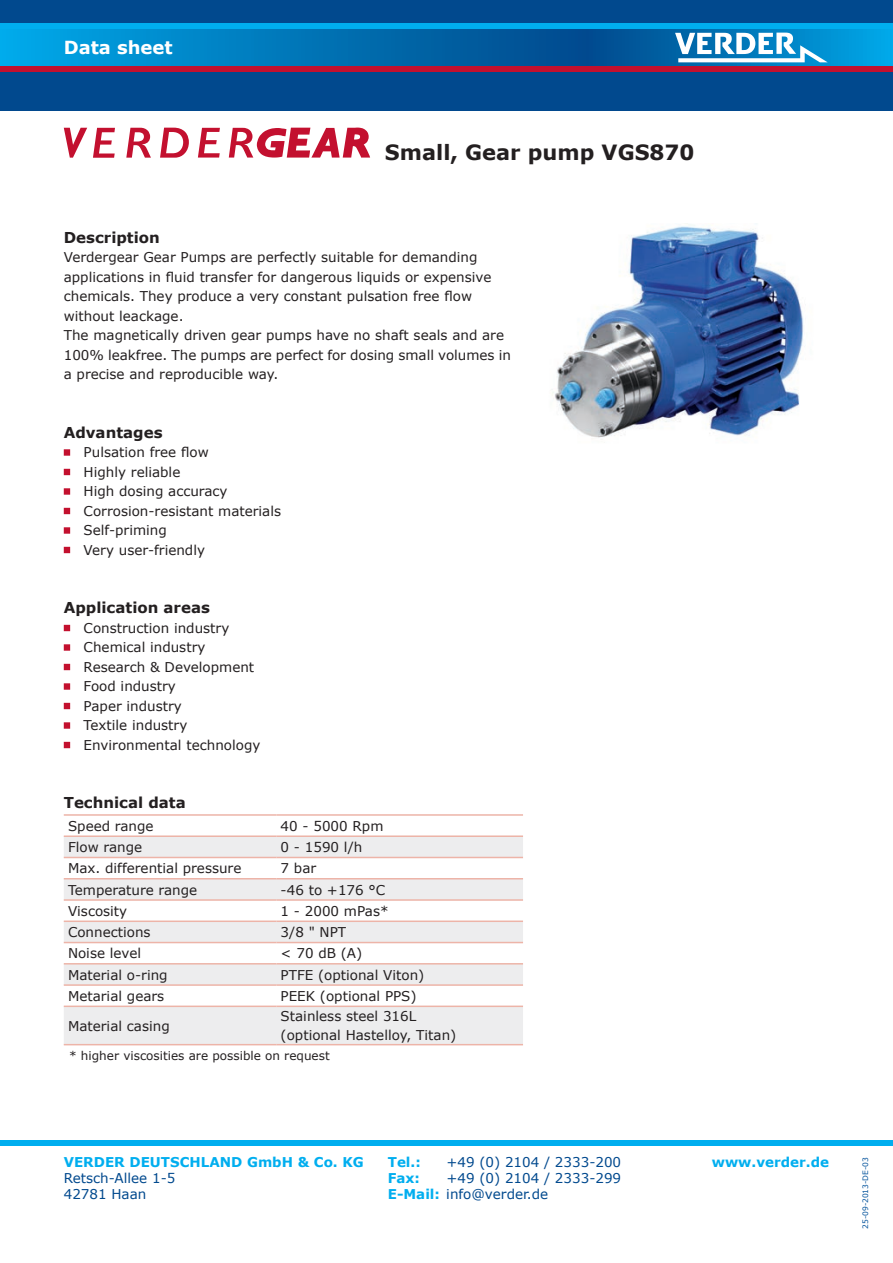
<style>
.page{position:relative;width:893px;height:1263px;background:#fff}
.page>*{position:absolute;margin:0;border:0;box-sizing:border-box;transform-origin:0 0}
.t1{font:700 21px "Verdana";color:#231f20}
.t2{font:700 18px "Verdana";color:#fff}
.t3{font:700 15px "Verdana";color:#231f20}
.t4{font:13.5px/19.5px "Verdana";color:#231f20}
.t5{font:13.5px "Verdana";color:#01498e}
.t6{font:700 13.5px "Verdana";color:#00aeef}
.t7{font:12px "Verdana";color:#231f20}
.t8{font:7.5px "Verdana";color:#01519b}
.s1{font-weight:700;color:#00aeef}
</style>
<div class="page">
<svg style="left:64px;top:449px;width:6px;height:7px"></svg>
<svg style="left:64px;top:469px;width:6px;height:6px"></svg>
<svg style="left:64px;top:488px;width:6px;height:7px"></svg>
<svg style="left:64px;top:508px;width:6px;height:6px"></svg>
<svg style="left:64px;top:527px;width:6px;height:7px"></svg>
<svg style="left:64px;top:547px;width:6px;height:6px"></svg>
<svg style="left:64px;top:625px;width:6px;height:6px"></svg>
<svg style="left:64px;top:644px;width:6px;height:7px"></svg>
<svg style="left:64px;top:664px;width:6px;height:6px"></svg>
<svg style="left:64px;top:683px;width:6px;height:7px"></svg>
<svg style="left:64px;top:703px;width:6px;height:6px"></svg>
<svg style="left:64px;top:722px;width:6px;height:7px"></svg>
<svg style="left:64px;top:742px;width:6px;height:6px"></svg>
<svg style="left:64px;top:837px;width:459px;height:207px;fill:#ededee"></svg>
<svg style="left:64px;top:901px;width:459px;height:104px"></svg>
<hr style="left:64px;top:814px;width:212px;height:2px;background:#edb4a8">
<hr style="left:276px;top:814px;width:247px;height:2px;background:#edb4a8">
<hr style="left:64px;top:835px;width:212px;height:2px;background:#edb4a8">
<hr style="left:276px;top:835px;width:247px;height:2px;background:#edb4a8">
<hr style="left:64px;top:857px;width:212px;height:1px;background:#edb4a8">
<hr style="left:276px;top:857px;width:247px;height:1px;background:#edb4a8">
<hr style="left:64px;top:878px;width:212px;height:1px;background:#edb4a8">
<hr style="left:276px;top:878px;width:247px;height:1px;background:#edb4a8">
<hr style="left:64px;top:899px;width:212px;height:2px;background:#edb4a8">
<hr style="left:276px;top:899px;width:247px;height:2px;background:#edb4a8">
<hr style="left:64px;top:920px;width:212px;height:2px;background:#edb4a8">
<hr style="left:276px;top:920px;width:247px;height:2px;background:#edb4a8">
<hr style="left:64px;top:942px;width:212px;height:1px;background:#edb4a8">
<hr style="left:276px;top:942px;width:247px;height:1px;background:#edb4a8">
<hr style="left:64px;top:963px;width:212px;height:1px;background:#edb4a8">
<hr style="left:276px;top:963px;width:247px;height:1px;background:#edb4a8">
<hr style="left:64px;top:984px;width:212px;height:2px;background:#edb4a8">
<hr style="left:276px;top:984px;width:247px;height:2px;background:#edb4a8">
<hr style="left:64px;top:1005px;width:212px;height:2px;background:#edb4a8">
<hr style="left:276px;top:1005px;width:247px;height:2px;background:#edb4a8">
<hr style="left:64px;top:1044px;width:212px;height:1px;background:#edb4a8">
<hr style="left:276px;top:1044px;width:247px;height:1px;background:#edb4a8">
<svg style="left:93px;top:128px;width:22px;height:30px"></svg>
<svg style="left:160px;top:128px;width:29px;height:30px"></svg>
<svg style="left:198px;top:128px;width:22px;height:30px"></svg>
<svg style="left:64px;top:128px;width:23px;height:30px"></svg>
<svg style="left:126px;top:128px;width:25px;height:30px"></svg>
<svg style="left:229px;top:128px;width:141px;height:30px"></svg>
<div style="left:0;top:0;width:893px;height:111px;background:#01498e"></div>
<svg style="left:0;top:28px;width:893px;height:39px"></svg>
<div style="left:0;top:23px;width:893px;height:5px;background:#00aeef"></div>
<div style="left:0;top:67px;width:893px;height:5px;background:#c3102e"></div>
<svg style="left:675px;top:33px;width:153px;height:29px"></svg>
<div style="left:0;top:1140px;width:893px;height:5px;background:#00aeef"></div>
<img style="left:552px;top:224px;width:252px;height:214px">
<h2 class="t2" style="left:64px;top:35px;width:110px">Data sheet</h2>
<h1 class="t1" style="left:385px;top:138px;width:311px">Small, Gear pump VGS870</h1>
<p class="t3" style="left:64px;top:227px;width:98px">Description</p>
<p class="t4" style="left:64px;top:247px;width:449px">Verdergear Gear Pumps are perfectly suitable for demanding applications in fluid transfer for dangerous liquids or expensive chemicals. They produce a very constant pulsation free flow without leackage.<br>The magnetically driven gear pumps have no shaft seals and are 100% leakfree. The pumps are perfect for dosing small volumes in a precise and reproducible way.</p>
<p class="t3" style="left:64px;top:422px;width:100px">Advantages</p>
<p class="t4" style="left:84px;top:442px;width:199px">Pulsation free flow<br>Highly reliable<br>High dosing accuracy<br>Corrosion-resistant materials<br>Self-priming<br>Very user-friendly</p>
<p class="t3" style="left:64px;top:597px;width:148px">Application areas</p>
<p class="t4" style="left:84px;top:618px;width:178px">Construction industry<br>Chemical industry<br>Research &amp; Development<br>Food industry<br>Paper industry<br>Textile industry<br>Environmental technology</p>
<p class="t3" style="left:64px;top:792px;width:123px">Technical data</p>
<p class="t4" style="left:68px;top:816px;width:87px">Speed range</p>
<p class="t4" style="left:281px;top:816px;width:104px">40 - 5000 Rpm</p>
<p class="t4" style="left:68px;top:837px;width:76px">Flow range</p>
<p class="t4" style="left:281px;top:837px;width:83px">0 - 1590 l/h</p>
<p class="t4" style="left:68px;top:858px;width:175px">Max. differential pressure</p>
<p class="t4" style="left:281px;top:858px;width:37px">7 bar</p>
<p class="t4" style="left:68px;top:880px;width:131px">Temperature range</p>
<p class="t4" style="left:281px;top:880px;width:106px">-46 to +176 °C</p>
<p class="t4" style="left:68px;top:901px;width:61px">Viscosity</p>
<p class="t4" style="left:281px;top:901px;width:109px">1 - 2000 mPas*</p>
<p class="t4" style="left:68px;top:922px;width:84px">Connections</p>
<p class="t4" style="left:281px;top:922px;width:67px">3/8 " NPT</p>
<p class="t4" style="left:68px;top:943px;width:75px">Noise level</p>
<p class="t4" style="left:281px;top:943px;width:83px">&lt; 70 dB (A)</p>
<p class="t4" style="left:68px;top:965px;width:101px">Material o-ring</p>
<p class="t4" style="left:281px;top:965px;width:145px">PTFE (optional Viton)</p>
<p class="t4" style="left:68px;top:986px;width:98px">Metarial gears</p>
<p class="t4" style="left:281px;top:986px;width:138px">PEEK (optional PPS)</p>
<p class="t4" style="left:68px;top:1016px;width:103px">Material casing</p>
<p class="t4" style="left:281px;top:1006px;width:177px">Stainless steel 316L (optional Hastelloy, Titan)</p>
<p class="t7" style="left:69px;top:1048px;width:262px">* higher viscosities are possible on request</p>
<p class="t6" style="left:64px;top:1152px;width:302px">VERDER DEUTSCHLAND GmbH &amp; Co. KG</p>
<p class="t6" style="left:388px;top:1152px;width:35px">Tel.:</p>
<p class="t5" style="left:446px;top:1153px;width:176px">+49 (0) 2104 / 2333-200</p>
<p class="t6" style="left:712px;top:1152px;width:119px">www.verder.de</p>
<p class="t5" style="left:64px;top:1169px;width:113px">Retsch-Allee 1-5</p>
<p class="t6" style="left:388px;top:1169px;width:34px">Fax:</p>
<p class="t5" style="left:446px;top:1169px;width:176px">+49 (0) 2104 / 2333-299</p>
<p class="t5" style="left:64px;top:1185px;width:84px">42781 Haan</p>
<p class="t5" style="left:388px;top:1185px;width:162px"><span class="s1">E-Mail:</span> info@verder.de</p>
<p class="t8" style="left:860px;top:1229px;width:73px;rotate:-90deg">25-09-2013-DE-03</p>
</div>
